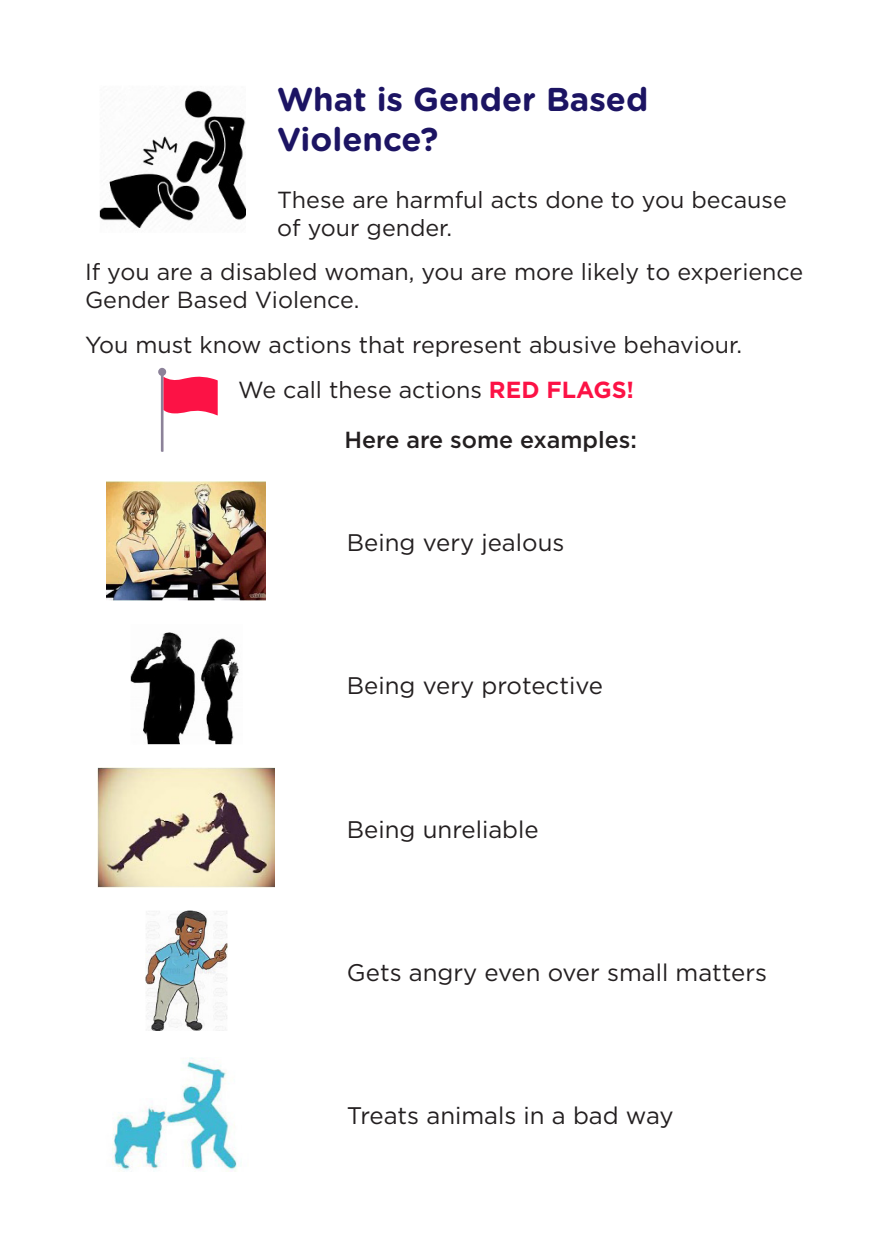
<style>
.page{position:relative;width:893px;height:1259px;background:#fff}
.page>*{position:absolute;margin:0;border:0;box-sizing:border-box;transform-origin:0 0}
.t1{font:700 33px/39.6px "Gotham Rounded";color:#1c1463}
.t2{font:24px "Gotham";color:#231f20}
.t3{font:23.4px/27.9px "Gotham";color:#231f20}
.t4{font:500 23.4px "Gotham";color:#231f20}
.s1{font-weight:700;color:#fc1245}
</style>
<div class="page">
<img style="left:107px;top:481px;width:159px;height:120px">
<img style="left:130px;top:632px;width:109px;height:112px">
<img style="left:98px;top:767px;width:177px;height:120px">
<img style="left:145px;top:911px;width:82px;height:119px">
<img style="left:112px;top:1057px;width:125px;height:114px">
<img style="left:100px;top:90px;width:146px;height:138px">
<svg style="left:158px;top:368px;width:60px;height:84px"></svg>
<p class="t1" style="left:277px;top:79px;width:373px">What is Gender Based<br>Violence?</p>
<p class="t3" style="left:277px;top:185px;width:511px">These are harmful acts done to you because of your gender.</p>
<p class="t3" style="left:85px;top:258px;width:720px">If you are a disabled woman, you are more likely to experience<br>Gender Based Violence.</p>
<p class="t3" style="left:85px;top:330px;width:659px">You must know actions that represent abusive behaviour.</p>
<p class="t3" style="left:238px;top:375px;width:397px">We call these actions <span class="s1">RED FLAGS!</span></p>
<p class="t4" style="left:344px;top:425px;width:294px">Here are some examples:</p>
<p class="t2" style="left:347px;top:527px;width:219px">Being very jealous</p>
<p class="t2" style="left:347px;top:670px;width:257px">Being very protective</p>
<p class="t2" style="left:347px;top:813px;width:193px">Being unreliable</p>
<p class="t2" style="left:347px;top:957px;width:422px">Gets angry even over small matters</p>
<p class="t2" style="left:347px;top:1100px;width:328px">Treats animals in a bad way</p>
</div>
